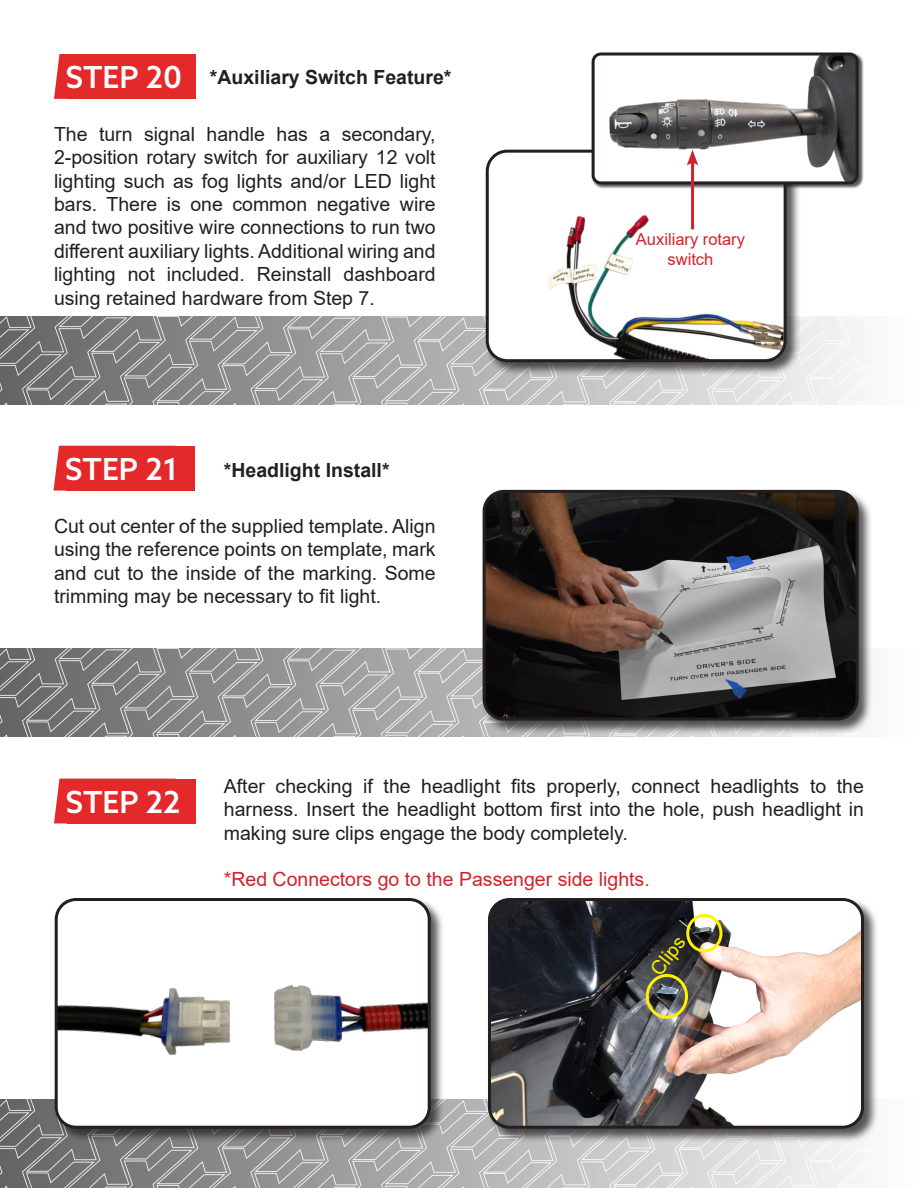
<style>
.page{position:relative;width:918px;height:1188px;background:#fff}
.page>*{position:absolute;margin:0;border:0;box-sizing:border-box;transform-origin:0 0}
.t1{font:500 30.45px "Azo Sans";color:#fff}
.t2{font:19.5px/23.4px "Arial";color:#231f20;text-align:justify}
.t3{font:700 19.5px "Arial";color:#231f20}
.t4{font:19.5px "Arial";color:#d1232a}
.t5{font:19.5px "Arial";color:#fff101}
.t6{font:16.5px/19.8px "Arial";color:#d1232a;text-align:center}
</style>
<div class="page">
<div style="left:0;top:1100px;width:918px;height:88px;background:#fafafa"></div>
<img style="left:0;top:1100px;width:836px;height:88px">
<div style="left:0;top:648px;width:918px;height:88px;background:#fbfbfb"></div>
<img style="left:0;top:648px;width:836px;height:88px">
<div style="left:0;top:317px;width:918px;height:88px;background:#f8f8f9"></div>
<img style="left:0;top:317px;width:836px;height:88px">
<svg style="left:54px;top:54px;width:13px;height:45px"></svg>
<div style="left:67px;top:54px;width:129px;height:45px;background:#e3292a"></div>
<svg style="left:54px;top:446px;width:13px;height:45px"></svg>
<div style="left:67px;top:446px;width:128px;height:45px;background:#e3292a"></div>
<div style="left:485px;top:149px;width:316px;height:227px;background:#231f20;opacity:.75"></div>
<img style="left:487px;top:151px;width:297px;height:210px">
<div style="left:486px;top:150px;width:301px;height:212px;border:3px solid #231f20;border-radius:20px"></div>
<div style="left:482px;top:489px;width:391px;height:246px;background:#231f20;opacity:.75"></div>
<img style="left:485px;top:491px;width:372px;height:228px">
<div style="left:483px;top:490px;width:376px;height:231px;border:3px solid #231f20;border-radius:20px"></div>
<div style="left:592px;top:53px;width:272px;height:136px;background:#231f20;opacity:.75"></div>
<img style="left:593px;top:54px;width:264px;height:129px">
<div style="left:592px;top:53px;width:267px;height:131px;border:3px solid #231f20;border-radius:8px"></div>
<hr style="left:691px;top:160px;width:3px;height:69px;background:#d1232a">
<svg style="left:687px;top:150px;width:11px;height:16px"></svg>
<svg style="left:54px;top:779px;width:13px;height:44px"></svg>
<div style="left:67px;top:779px;width:129px;height:44px;background:#e3292a"></div>
<div style="left:54px;top:897px;width:391px;height:246px;background:#231f20;opacity:.75"></div>
<img style="left:56px;top:900px;width:373px;height:227px">
<div style="left:55px;top:898px;width:376px;height:231px;border:3px solid #231f20;border-radius:20px"></div>
<div style="left:487px;top:897px;width:391px;height:246px;background:#231f20;opacity:.75"></div>
<img style="left:489px;top:900px;width:373px;height:227px">
<div style="left:488px;top:898px;width:376px;height:231px;border:3px solid #231f20;border-radius:20px"></div>
<div style="left:646px;top:974px;width:42px;height:45px;border:3px solid #fff101;border-radius:50%"></div>
<div style="left:686px;top:914px;width:37px;height:38px;border:3px solid #fff101;border-radius:50%"></div>
<p class="t1" style="left:66px;top:57px;width:118px">STEP 20</p>
<p class="t3" style="left:210px;top:63px;width:243px">*Auxiliary Switch Feature*</p>
<p class="t2" style="left:54px;top:122px;width:383px">The turn signal handle has a secondary, 2-position rotary switch for auxiliary 12 volt lighting such as fog lights and/or LED light bars. There is one common negative wire and two positive wire connections to run two different auxiliary lights. Additional wiring and lighting not included. Reinstall dashboard using retained hardware from Step 7.</p>
<p class="t1" style="left:65px;top:449px;width:115px">STEP 21</p>
<p class="t3" style="left:224px;top:457px;width:167px">*Headlight Install*</p>
<p class="t2" style="left:54px;top:514px;width:383px">Cut out center of the supplied template. Align using the reference points on template, mark and cut to the inside of the marking. Some trimming may be necessary to fit light.</p>
<p class="t6" style="left:636px;top:229px;width:111px">Auxiliary rotary switch</p>
<p class="t1" style="left:66px;top:782px;width:116px">STEP 22</p>
<p class="t2" style="left:224px;top:774px;width:642px">After checking if the headlight fits properly, connect headlights to the harness. Insert the headlight bottom first into the hole, push headlight in making sure clips engage the body completely.</p>
<p class="t4" style="left:224px;top:866px;width:427px">*Red Connectors go to the Passenger side lights.</p>
<p class="t5" style="left:644px;top:964px;width:45px;rotate:-52deg">Clips</p>
</div>
